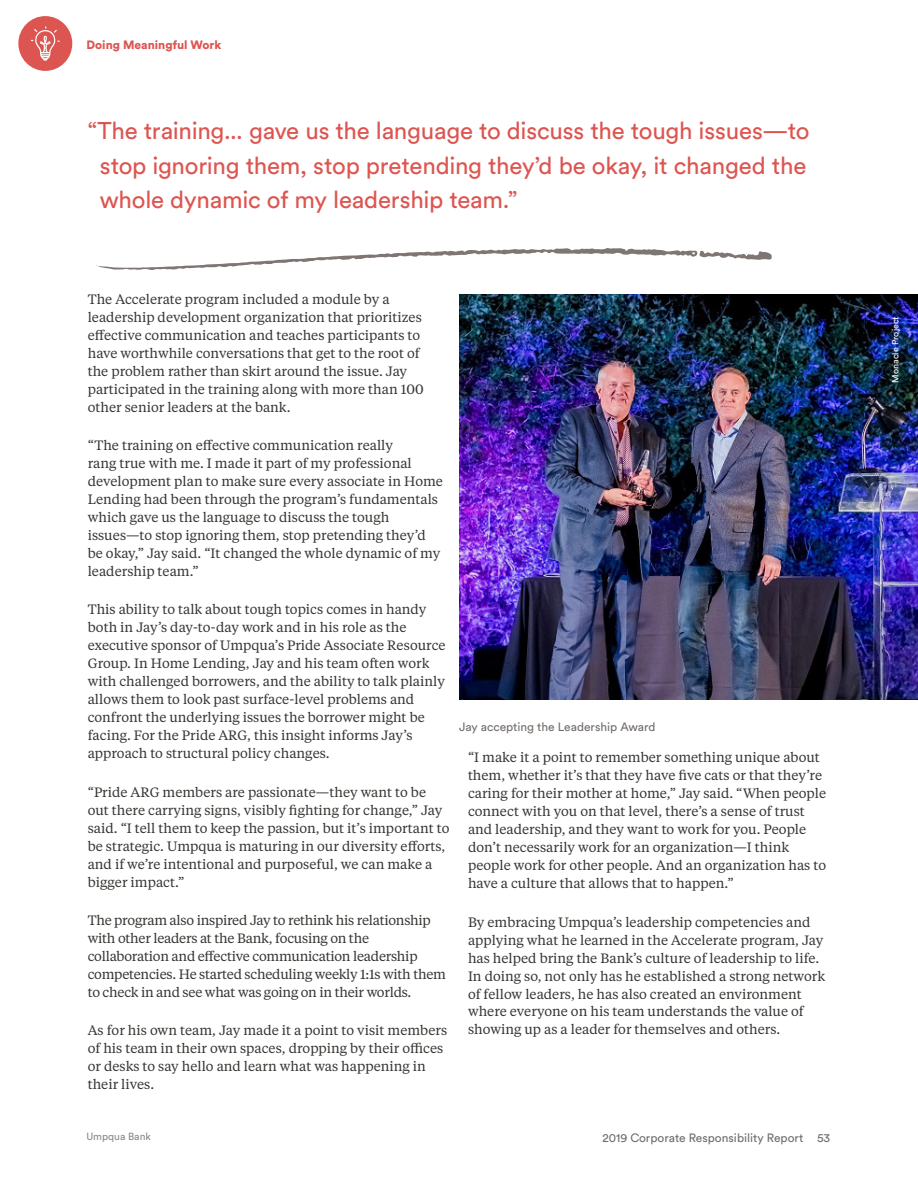
<style>
.page{position:relative;width:918px;height:1188px;background:#fff}
.page>*{position:absolute;margin:0;border:0;box-sizing:border-box;transform-origin:0 0}
.t1{font:24px/34.5px "Circular Std";letter-spacing:-.01em;color:#dc5551}
.t2{font:13.5px/18px "Tiempos Text";color:#373431}
.t3{font:13.5px/18px "Tiempos Text";letter-spacing:-.02em;color:#373431}
.t4{font:12px "Circular Std";color:#726d6a}
.t5{font:900 12px "Circular Std";color:#dc5551}
.t6{font:10.35px "Circular Std";color:#8d888a}
.t7{font:9px "Circular Std";color:#fff}
</style>
<div class="page">
<img style="left:459px;top:295px;width:459px;height:405px">
<svg style="left:18px;top:16px;width:54px;height:55px"></svg>
<svg style="left:96px;top:248px;width:676px;height:22px"></svg>
<p class="t5" style="left:86px;top:37px;width:137px">Doing Meaningful Work</p>
<p class="t1" style="left:100px;top:113px;width:711px;text-indent:-12px">“The training... gave us the language to discuss the tough issues—to stop ignoring them, stop pretending they’d be okay, it changed the whole dynamic of my leadership team.”</p>
<p class="t2" style="left:88px;top:290px;width:337px">The Accelerate program included a module by a leadership development organization that prioritizes efective communication and teaches participants to have worthwhile conversations that get to the root of the problem rather than skirt around the issue. Jay participated in the training along with more than 100 other senior leaders at the bank.</p>
<p class="t2" style="left:88px;top:436px;width:357px">“The training on efective communication really<br>rang true with me. I made it part of my professional development plan to make sure every associate in Home Lending had been through the program’s fundamentals which gave us the language to discuss the tough issues—to stop ignoring them, stop pretending they’d be okay,” Jay said. “It changed the whole dynamic of my leadership team.”</p>
<p class="t2" style="left:88px;top:600px;width:359px">This ability to talk about tough topics comes in handy both in Jay’s day-to-day work and in his role as the executive sponsor of Umpqua’s Pride Associate Resource Group. In Home Lending, Jay and his team often work with challenged borrowers, and the ability to talk plainly allows them to look past surface-level problems and confront the underlying issues the borrower might be facing. For the Pride ARG, this insight informs Jay’s approach to structural policy changes.</p>
<p class="t2" style="left:88px;top:782px;width:363px">“Pride ARG members are passionate—they want to be out there carrying signs, visibly fghting for change,” Jay said. “I tell them to keep the passion, but it’s important to be strategic. Umpqua is maturing in our diversity eforts, and if we’re intentional and purposeful, we can make a bigger impact.”</p>
<p class="t3" style="left:88px;top:911px;width:360px">The program also inspired Jay to rethink his relationship with other leaders at the Bank, focusing on the collaboration and efective communication leadership competencies. He started scheduling weekly 1:1s with them to check in and see what was going on in their worlds.</p>
<p class="t2" style="left:88px;top:1021px;width:361px">As for his own team, Jay made it a point to visit members of his team in their own spaces, dropping by their ofces or desks to say hello and learn what was happening in their lives.</p>
<p class="t4" style="left:459px;top:719px;width:198px">Jay accepting the Leadership Award</p>
<p class="t2" style="left:468px;top:748px;width:360px">“I make it a point to remember something unique about them, whether it’s that they have fve cats or that they’re caring for their mother at home,” Jay said. “When people connect with you on that level, there’s a sense of trust and leadership, and they want to work for you. People don’t necessarily work for an organization—I think people work for other people. And an organization has to have a culture that allows that to happen.”</p>
<p class="t2" style="left:468px;top:912px;width:359px">By embracing Umpqua’s leadership competencies and applying what he learned in the Accelerate program, Jay has helped bring the Bank’s culture of leadership to life.<br>In doing so, not only has he established a strong network of fellow leaders, he has also created an environment where everyone on his team understands the value of showing up as a leader for themselves and others.</p>
<p class="t6" style="left:86px;top:1130px;width:66px">Umpqua Bank</p>
<p class="t4" style="left:602px;top:1130px;width:229px">2019 Corporate Responsibility Report 53</p>
<p class="t7" style="left:890px;top:383px;width:68px;rotate:-90deg">Monacle Project</p>
</div>
